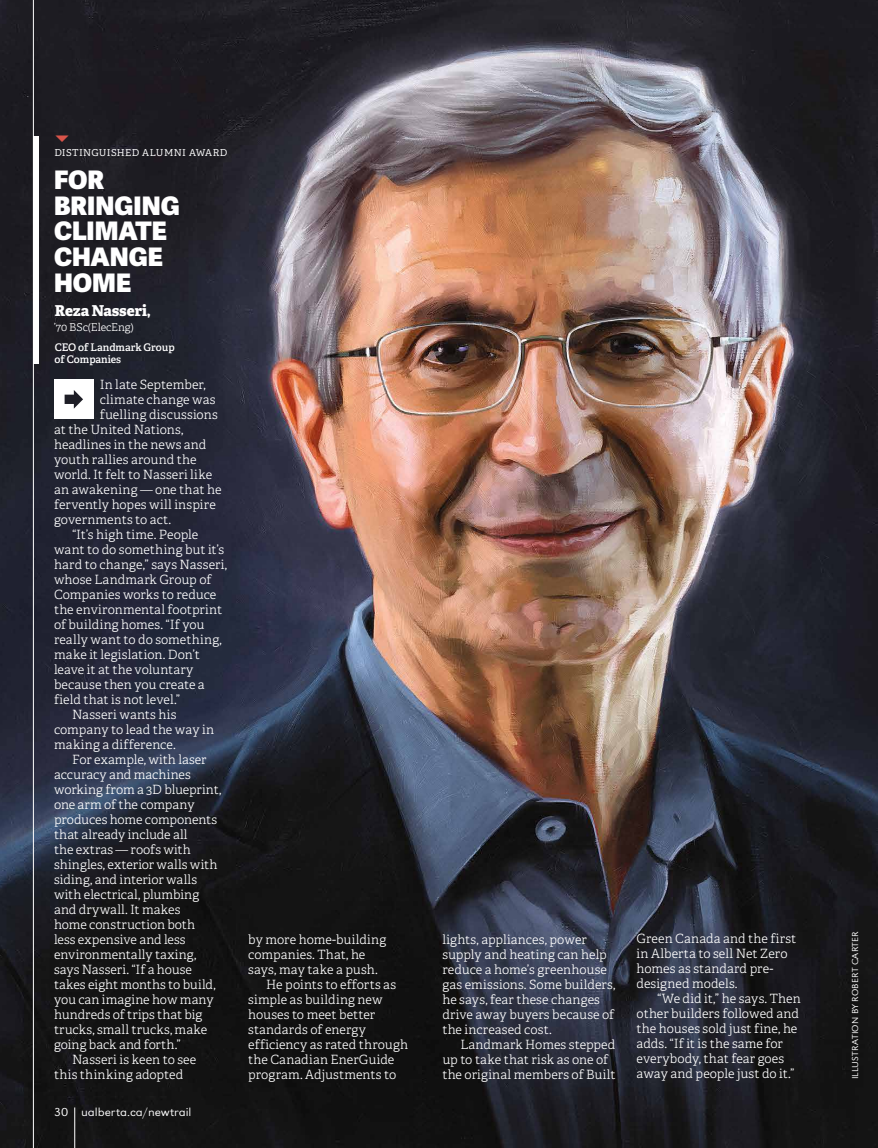
<style>
.page{position:relative;width:878px;height:1148px;background:#fff}
.page>*{position:absolute;margin:0;border:0;box-sizing:border-box;transform-origin:0 0}
.t1{font:25.5px/25.5px "Adelle Sans Hv";color:#fff}
.t2{font:800 15px "Adelle";letter-spacing:-.01em;color:#fff}
.t3{font:300 12.75px/15px "Adelle";letter-spacing:.005em;color:#fff}
.t4{font:300 12.6px "Adelle";letter-spacing:.025em;color:#fff}
.t5{font:300 12px "URW Grotesk Ext Wid";color:#fff}
.t6{font:300 10.8px "Adelle";letter-spacing:-.005em;color:#fff}
.t7{font:600 10.5px/12px "Adelle";letter-spacing:-.005em;color:#fff}
.t8{font:300 9px "URW Grotesk Ext Wid";letter-spacing:.02em;color:#fff}
</style>
<div class="page">
<img style="left:0;top:0;width:878px;height:1148px">
<div style="left:33px;top:136px;width:5px;height:227px;background:#fff"></div>
<hr style="left:74px;top:1107px;width:1px;height:41px;background:#fff">
<hr style="left:33px;top:0;width:1px;height:1148px;background:#fff">
<div style="left:54px;top:380px;width:39px;height:39px;background:#fff"></div>
<svg style="left:65px;top:390px;width:18px;height:18px"></svg>
<svg style="left:56px;top:136px;width:13px;height:6px"></svg>
<p class="t4" style="left:54px;top:143px;width:175px">distinguished alumni award</p>
<h1 class="t1" style="left:54px;top:166px;width:127px">FOR<br>BRINGING<br>CLIMATE<br>CHANGE<br>HOME</h1>
<p class="t2" style="left:55px;top:299px;width:98px">Reza Nasseri,</p>
<p class="t6" style="left:54px;top:319px;width:81px">’70 BSc(ElecEng)</p>
<p class="t7" style="left:55px;top:341px;width:122px">CEO of Landmark Group of Companies</p>
<p class="t3" style="left:100px;top:376px;width:108px">In late September,</p>
<p class="t3" style="left:100px;top:391px;width:117px">climate change was</p>
<p class="t3" style="left:100px;top:406px;width:119px">fuelling discussions</p>
<p class="t3" style="left:54px;top:421px;width:131px">at the United Nations,</p>
<p class="t3" style="left:54px;top:436px;width:154px">headlines in the news and</p>
<p class="t3" style="left:54px;top:451px;width:144px">youth rallies around the</p>
<p class="t3" style="left:54px;top:466px;width:160px">world. It felt to Nasseri like</p>
<p class="t3" style="left:54px;top:481px;width:169px">an awakening — one that he</p>
<p class="t3" style="left:54px;top:496px;width:163px">fervently hopes will inspire</p>
<p class="t3" style="left:54px;top:511px;width:118px">governments to act.</p>
<p class="t3" style="left:72px;top:526px;width:128px">“It’s high time. People</p>
<p class="t3" style="left:54px;top:541px;width:172px">want to do something but it’s</p>
<p class="t3" style="left:54px;top:556px;width:174px">hard to change,” says Nasseri,</p>
<p class="t3" style="left:54px;top:571px;width:159px">whose Landmark Group of</p>
<p class="t3" style="left:54px;top:586px;width:164px">Companies works to reduce</p>
<p class="t3" style="left:54px;top:601px;width:169px">the environmental footprint</p>
<p class="t3" style="left:54px;top:616px;width:152px">of building homes. “If you</p>
<p class="t3" style="left:54px;top:631px;width:169px">really want to do something,</p>
<p class="t3" style="left:54px;top:646px;width:147px">make it legislation. Don’t</p>
<p class="t3" style="left:54px;top:661px;width:141px">leave it at the voluntary</p>
<p class="t3" style="left:54px;top:676px;width:152px">because then you create a</p>
<p class="t3" style="left:54px;top:691px;width:128px">field that is not level.”</p>
<p class="t3" style="left:72px;top:706px;width:106px">Nasseri wants his</p>
<p class="t3" style="left:54px;top:721px;width:161px">company to lead the way in</p>
<p class="t3" style="left:54px;top:736px;width:123px">making a difference.</p>
<p class="t3" style="left:72px;top:751px;width:136px">For example, with laser</p>
<p class="t3" style="left:54px;top:766px;width:138px">accuracy and machines</p>
<p class="t3" style="left:54px;top:781px;width:169px">working from a 3D blueprint,</p>
<p class="t3" style="left:54px;top:796px;width:142px">one arm of the company</p>
<p class="t3" style="left:54px;top:811px;width:165px">produces home components</p>
<p class="t3" style="left:54px;top:826px;width:135px">that already include all</p>
<p class="t3" style="left:54px;top:841px;width:138px">the extras — roofs with</p>
<p class="t3" style="left:54px;top:856px;width:165px">shingles, exterior walls with</p>
<p class="t3" style="left:54px;top:871px;width:145px">siding, and interior walls</p>
<p class="t3" style="left:54px;top:886px;width:147px">with electrical, plumbing</p>
<p class="t3" style="left:54px;top:901px;width:128px">and drywall. It makes</p>
<p class="t3" style="left:54px;top:916px;width:143px">home construction both</p>
<p class="t3" style="left:54px;top:931px;width:133px">less expensive and less</p>
<p class="t3" style="left:54px;top:946px;width:144px">environmentally taxing,</p>
<p class="t3" style="left:54px;top:961px;width:139px">says Nasseri. “If a house</p>
<p class="t3" style="left:54px;top:976px;width:163px">takes eight months to build,</p>
<p class="t3" style="left:54px;top:991px;width:161px">you can imagine how many</p>
<p class="t3" style="left:54px;top:1006px;width:150px">hundreds of trips that big</p>
<p class="t3" style="left:54px;top:1021px;width:155px">trucks, small trucks, make</p>
<p class="t3" style="left:54px;top:1036px;width:128px">going back and forth.”</p>
<p class="t3" style="left:72px;top:1051px;width:126px">Nasseri is keen to see</p>
<p class="t3" style="left:54px;top:1066px;width:131px">this thinking adopted</p>
<p class="t5" style="left:54px;top:1104px;width:139px">30 ualberta.ca/newtrail</p>
<p class="t3" style="left:248px;top:931px;width:140px">by more home-building</p>
<p class="t3" style="left:248px;top:946px;width:119px">companies. That, he</p>
<p class="t3" style="left:248px;top:961px;width:131px">says, may take a push.</p>
<p class="t3" style="left:266px;top:976px;width:131px">He points to efforts as</p>
<p class="t3" style="left:248px;top:991px;width:135px">simple as building new</p>
<p class="t3" style="left:248px;top:1006px;width:128px">houses to meet better</p>
<p class="t3" style="left:248px;top:1021px;width:119px">standards of energy</p>
<p class="t3" style="left:248px;top:1036px;width:161px">efficiency as rated through</p>
<p class="t3" style="left:248px;top:1051px;width:147px">the Canadian EnerGuide</p>
<p class="t3" style="left:248px;top:1066px;width:149px">program. Adjustments to</p>
<p class="t3" style="left:442px;top:931px;width:174px">lights, appliances, power supply and heating can help reduce a home’s greenhouse gas emissions. Some builders, he says, fear these changes drive away buyers because of the increased cost.</p>
<p class="t3" style="left:442px;top:1036px;width:175px;text-indent:18px">Landmark Homes stepped up to take that risk as one of the original members of Built</p>
<p class="t3" style="left:636px;top:931px;width:161px">Green Canada and the first in Alberta to sell Net Zero homes as standard pre&shy;designed models.</p>
<p class="t3" style="left:636px;top:991px;width:166px;text-indent:21px">“We did it,” he says. Then other builders followed and the houses sold just fine, he adds. “If it is the same for everybody, that fear goes away and people just do it.”</p>
<p class="t8" style="left:849px;top:1079px;width:149px;rotate:-90deg">ILLUSTRATION BY ROBERT CARTER</p>
</div>
